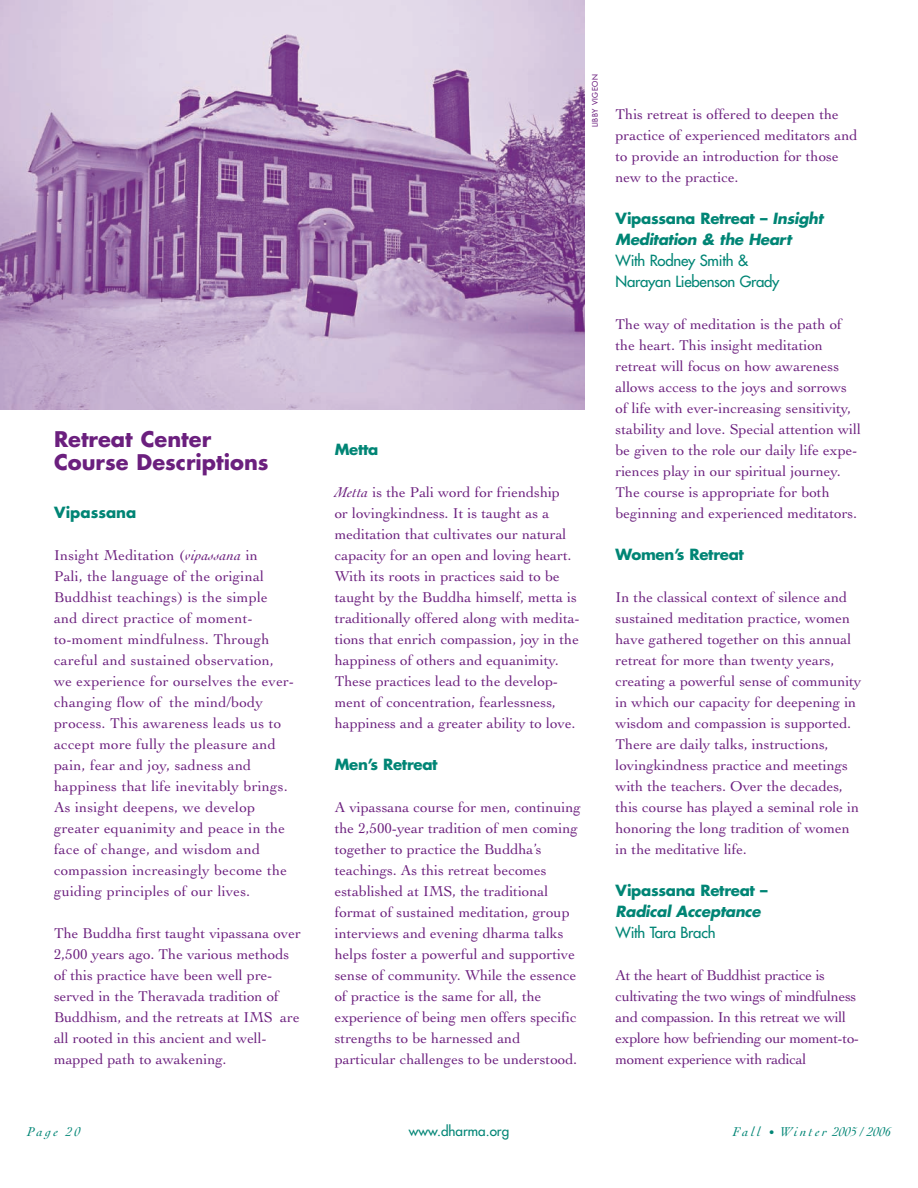
<style>
.page{position:relative;width:918px;height:1188px;background:#fff}
.page>*{position:absolute;margin:0;border:0;box-sizing:border-box;transform-origin:0 0}
.t1{font:700 21px/22.5px "Futura";color:#6b1f7e}
.t2{font:15px/21px "Cochin";color:#6b1f7e}
.t3{font:15px/21px "Cochin";letter-spacing:-.02em;color:#6b1f7e}
.t4{font:italic 700 15px/21px "Futura";letter-spacing:-.02em;color:#008575}
.t5{font:15px/21px "Futura";letter-spacing:-.015em;color:#008575}
.t6{font:700 15px "Futura";letter-spacing:-.02em;color:#008575}
.t7{font:700 15px "Futura";color:#008575}
.t8{font:italic 13.5px "Cochin";letter-spacing:.175em;color:#008575}
.t9{font:13.5px "Futura";color:#008575}
.t10{font:7.5px "Futura";letter-spacing:.06em;color:#6b1f7e}
.s1{font-style:italic}
.s2{font-style:normal}
.s3{font-size:11.7px}
</style>
<div class="page">
<img style="left:0;top:0;width:585px;height:410px">
<h1 class="t1" style="left:54px;top:430px;width:216px">Retreat Center<br>Course Descriptions</h1>
<p class="t7" style="left:54px;top:505px;width:84px">Vipassana</p>
<p class="t2" style="left:54px;top:546px;width:242px">Insight Meditation (<span class="s1">vipassana</span> in<br>Pali, the language of the original Buddhist teachings) is the simple and direct practice of moment&shy;to-moment mindfulness. Through careful and sustained observation, we experience for ourselves the ever&shy;changing flow of the mind/body process. This awareness leads us to accept more fully the pleasure and pain, fear and joy, sadness and happiness that life inevitably brings.<br>As insight deepens, we develop greater equanimity and peace in the face of change, and wisdom and compassion increasingly become the guiding principles of our lives.</p>
<p class="t2" style="left:54px;top:924px;width:248px">The Buddha first taught vipassana over 2,500 years ago. The various methods of this practice have been well pre&shy;served in the Theravada tradition of Buddhism, and the retreats at IMS are all rooted in this ancient and well&shy;mapped path to awakening.</p>
<p class="t10" style="left:591px;top:127px;width:54px;rotate:-90deg">LIBBY VIGEON</p>
<p class="t6" style="left:335px;top:442px;width:45px">Metta</p>
<p class="t2" style="left:335px;top:483px;width:247px"><span class="s1">Metta</span> is the Pali word for friendship<br>or lovingkindness. It is taught as a meditation that cultivates our natural capacity for an open and loving heart.<br>With its roots in practices said to be taught by the Buddha himself, metta is traditionally offered along with medita&shy;tions that enrich compassion, joy in the happiness of others and equanimity.<br>These practices lead to the develop&shy;ment of concentration, fearlessness, happiness and a greater ability to love.</p>
<p class="t6" style="left:335px;top:757px;width:104px">Men’s Retreat</p>
<p class="t2" style="left:335px;top:798px;width:248px">A vipassana course for men, continuing the 2,500-year tradition of men coming together to practice the Buddha’s teachings. As this retreat becomes established at IMS, the traditional format of sustained meditation, group interviews and evening dharma talks helps foster a powerful and supportive sense of community. While the essence of practice is the same for all, the experience of being men offers specific strengths to be harnessed and particular challenges to be understood.</p>
<p class="t2" style="left:616px;top:105px;width:243px">This retreat is offered to deepen the practice of experienced meditators and to provide an introduction for those new to the practice.</p>
<p class="t4" style="left:616px;top:209px;width:209px"><span class="s2">Vipassana Retreat –</span> Insight<br>Meditation &amp; the Heart</p>
<p class="t5" style="left:616px;top:251px;width:165px">With Rodney Smith &amp;<br>Narayan Liebenson Grady</p>
<p class="t2" style="left:616px;top:315px;width:247px">The way of meditation is the path of the heart. This insight meditation retreat will focus on how awareness allows access to the joys and sorrows of life with ever-increasing sensitivity, stability and love. Special attention will be given to the role our daily life expe&shy;riences play in our spiritual journey.<br>The course is appropriate for both beginning and experienced meditators.</p>
<p class="t6" style="left:616px;top:547px;width:130px">Women’s Retreat</p>
<p class="t2" style="left:616px;top:588px;width:247px">In the classical context of silence and sustained meditation practice, women have gathered together on this annual retreat for more than twenty years, creating a powerful sense of community in which our capacity for deepening in wisdom and compassion is supported.<br>There are daily talks, instructions, lovingkindness practice and meetings with the teachers. Over the decades, this course has played a seminal role in honoring the long tradition of women in the meditative life.</p>
<p class="t6" style="left:616px;top:883px;width:153px">Vipassana Retreat –</p>
<p class="t4" style="left:616px;top:902px;width:147px">Radical Acceptance</p>
<p class="t5" style="left:616px;top:923px;width:102px">With Tara Brach</p>
<p class="t3" style="left:616px;top:966px;width:245px">At the heart of Buddhist practice is cultivating the two wings of mindfulness and compassion. In this retreat we will explore how befriending our moment-to&shy;moment experience with radical</p>
<p class="t8" style="left:27px;top:1126px;width:55px">Page 20</p>
<p class="t9" style="left:409px;top:1124px;width:102px">www.dharma.org</p>
<p class="t8" style="left:733px;top:1126px;width:160px">Fall <span class="s3">•</span> Winter 2005 / 2006</p>
</div>
